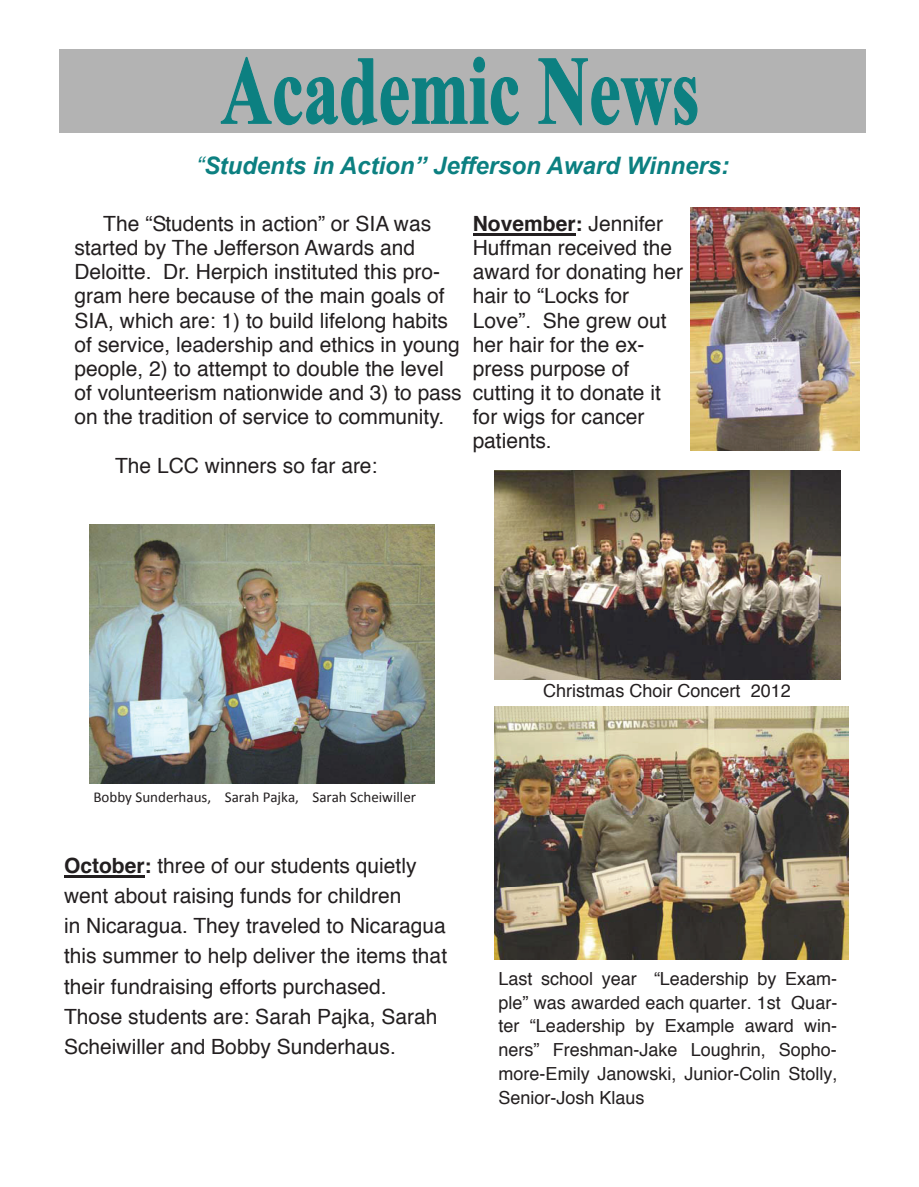
<style>
.page{position:relative;width:919px;height:1187px;background:#fff}
.page>*{position:absolute;margin:0;border:0;box-sizing:border-box;transform-origin:0 0}
.t1{font:italic 700 24px "Arial";color:#0c8081}
.t2{font:21px/24.2px "Helvetica";color:#231f20}
.t3{font:18px/23.9px "Helvetica";color:#231f20;text-align:justify}
.t4{font:15px "Calibri";color:#231f20}
.s1{font-weight:400}
.s2{font-weight:700}
</style>
<div class="page">
<img style="left:494px;top:470px;width:346px;height:209px">
<img style="left:494px;top:706px;width:354px;height:252px">
<hr style="left:473px;top:233px;width:102px;height:2px;background:#231f20">
<img style="left:690px;top:207px;width:169px;height:243px">
<img style="left:89px;top:524px;width:345px;height:259px">
<div style="left:60px;top:49px;width:805px;height:84px;background:#b3b3b3"></div>
<svg style="left:220px;top:56px;width:299px;height:70px"></svg>
<svg style="left:538px;top:58px;width:160px;height:68px"></svg>
<hr style="left:64px;top:875px;width:80px;height:2px;background:#231f20">
<p class="t1" style="left:196px;top:152px;width:534px"><span class="s1">“</span>Students in Action” Jefferson Award Winners:</p>
<p class="t2" style="left:74px;top:213px;width:389px;text-indent:29px">The “Students in action” or SIA was started by The Jefferson Awards and Deloitte. Dr. Herpich instituted this pro&shy;gram here because of the main goals of SIA, which are: 1) to build lifelong habits of service, leadership and ethics in young people, 2) to attempt to double the level of volunteerism nationwide and 3) to pass on the tradition of service to community.</p>
<p class="t2" style="left:115px;top:454px;width:264px">The LCC winners so far are:</p>
<p class="t2" style="left:473px;top:213px;width:212px"><span class="s2">November:</span> Jennifer<br>Huffman received the award for donating her hair to “Locks for<br>Love”. She grew out her hair for the ex&shy;press purpose of cutting it to donate it for wigs for cancer patients.</p>
<p class="t4" style="left:93px;top:787px;width:324px">Bobby Sunderhaus, Sarah Pajka, Sarah Scheiwiller</p>
<p class="t2" style="left:64px;top:851px;width:384px;line-height:30.2px"><span class="s2">October:</span> three of our students quietly went about raising funds for children<br>in Nicaragua. They traveled to Nicaragua this summer to help deliver the items that their fundraising efforts purchased.<br>Those students are: Sarah Pajka, Sarah Scheiwiller and Bobby Sunderhaus.</p>
<p class="t3" style="left:543px;top:679px;width:249px">Christmas Choir Concert 2012</p>
<p class="t3" style="left:498px;top:967px;width:340px">Last school year “Leadership by Exam&shy;ple” was awarded each quarter. 1st Quar&shy;ter “Leadership by Example award win&shy;ners” Freshman-Jake Loughrin, Sopho&shy;more-Emily Janowski, Junior-Colin Stolly, Senior-Josh Klaus</p>
</div>
